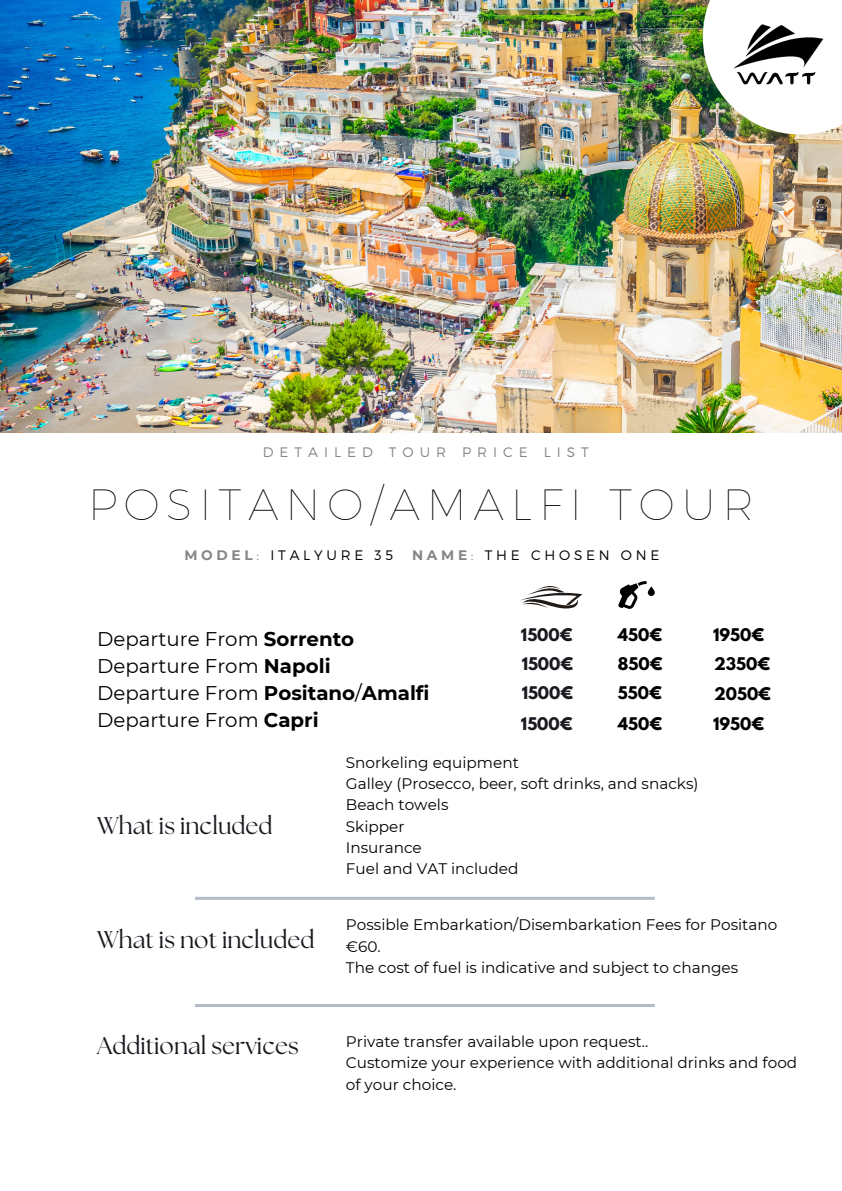
<style>
.page{position:relative;width:842px;height:1191px;background:#fff}
.page>*{position:absolute;margin:0;border:0;box-sizing:border-box;transform-origin:0 0}
.t1{font:100 43.7px "Montserrat";letter-spacing:.16em;color:#000}
.t2{font:24.1px "The Seasons";color:#1b1820}
.t3{font:19.8px "Montserrat";color:#000}
.t4{font:700 15.5px "League Spartan";color:#000}
.t5{font:700 15.5px "League Spartan";color:#1b1820}
.t6{font:15.3px/21.2px "Montserrat";color:#000}
.t7{font:300 13.7px "Montserrat";letter-spacing:.275em;color:#000}
.t8{font:300 13.7px "Montserrat";letter-spacing:.44em;color:#858585}
.s1{font-weight:700;color:#858585}
.s2{color:#858585}
.s3{font-weight:700}
</style>
<div class="page">
<img style="left:0;top:0;width:842px;height:432px">
<img style="left:703px;top:0;width:139px;height:134px">
<img style="left:733px;top:22px;width:91px;height:62px">
<svg style="left:520px;top:586px;width:62px;height:22px"></svg>
<svg style="left:618px;top:581px;width:29px;height:27px"></svg>
<svg style="left:648px;top:586px;width:7px;height:10px"></svg>
<hr style="left:195px;top:896px;width:460px;height:3px;background:#4b607b">
<hr style="left:195px;top:1003px;width:460px;height:3px;background:#4b607b">
<p class="t8" style="left:263px;top:443px;width:328px">DETAILED TOUR PRICE LIST</p>
<p class="t1" style="left:88px;top:476px;width:667px">POSITANO/AMALFI TOUR</p>
<p class="t7" style="left:184px;top:546px;width:210px"><span class="s1">MODEL</span><span class="s2">:</span> ITALYURE 35</p>
<p class="t7" style="left:412px;top:546px;width:249px"><span class="s1">NAME</span><span class="s2">:</span> THE CHOSEN ONE</p>
<p class="t3" style="left:97px;top:626px;width:259px">Departure From <span class="s3">Sorrento</span></p>
<p class="t3" style="left:97px;top:653px;width:235px">Departure From <span class="s3">Napoli</span></p>
<p class="t3" style="left:97px;top:680px;width:334px">Departure From <span class="s3">Positano</span>/<span class="s3">Amalfi</span></p>
<p class="t3" style="left:97px;top:707px;width:223px">Departure From <span class="s3">Capri</span></p>
<p class="t5" style="left:521px;top:627px;width:53px">1500€</p>
<p class="t4" style="left:618px;top:627px;width:46px">450€</p>
<p class="t4" style="left:713px;top:627px;width:53px">1950€</p>
<p class="t5" style="left:522px;top:656px;width:53px">1500€</p>
<p class="t5" style="left:522px;top:685px;width:53px">1500€</p>
<p class="t5" style="left:521px;top:715px;width:53px">1500€</p>
<p class="t4" style="left:618px;top:656px;width:46px">850€</p>
<p class="t4" style="left:618px;top:685px;width:45px">550€</p>
<p class="t4" style="left:618px;top:715px;width:46px">450€</p>
<p class="t4" style="left:714px;top:656px;width:57px">2350€</p>
<p class="t4" style="left:714px;top:686px;width:58px">2050€</p>
<p class="t4" style="left:713px;top:715px;width:53px">1950€</p>
<p class="t2" style="left:97px;top:814px;width:177px">What is included</p>
<p class="t6" style="left:346px;top:751px;width:174px">Snorkeling equipment</p>
<p class="t6" style="left:346px;top:773px;width:354px">Galley (Prosecco, beer, soft drinks, and snacks)</p>
<p class="t6" style="left:346px;top:794px;width:104px">Beach towels</p>
<p class="t6" style="left:346px;top:815px;width:60px">Skipper</p>
<p class="t6" style="left:346px;top:836px;width:77px">Insurance</p>
<p class="t6" style="left:346px;top:858px;width:174px">Fuel and VAT included</p>
<p class="t2" style="left:97px;top:928px;width:219px">What is not included</p>
<p class="t6" style="left:346px;top:914px;width:433px">Possible Embarkation/Disembarkation Fees for Positano €60.</p>
<p class="t6" style="left:346px;top:956px;width:394px">The cost of fuel is indicative and subject to changes</p>
<p class="t2" style="left:97px;top:1034px;width:203px">Additional services</p>
<p class="t6" style="left:346px;top:1030px;width:304px">Private transfer available upon request..</p>
<p class="t6" style="left:346px;top:1052px;width:453px">Customize your experience with additional drinks and food of your choice.</p>
</div>
